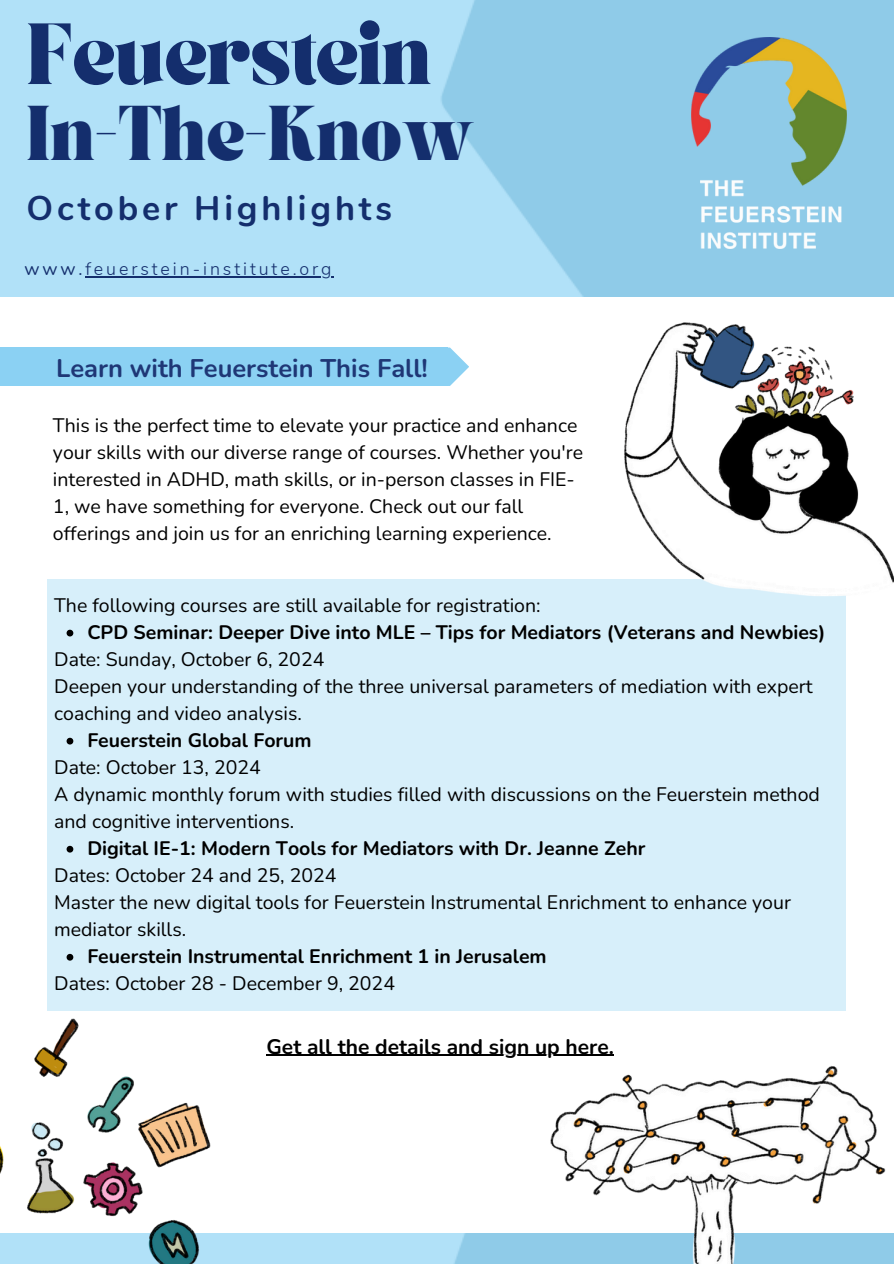
<style>
.page{position:relative;width:894px;height:1264px;background:#fff}
.page>*{position:absolute;margin:0;border:0;box-sizing:border-box;transform-origin:0 0}
.t1{font:700 53.1px "TANASHFORD";color:#142e6d}
.t2{font:700 47.55px "TANASHFORD";color:#142e6d}
.t3{font:700 34.2px "Nunito";letter-spacing:.11em;color:#142e6d}
.t4{font:700 25.5px "Nunito";color:#1f3776}
.t5{font:700 21px "Nunito";color:#000}
.t6{font:19.5px/27px "Nunito";color:#000}
.t7{font:700 19.5px "Nunito";color:#000}
.t8{font:300 17.85px "Nunito";letter-spacing:.165em;color:#142e6d}
.s1{font-weight:400}
</style>
<div class="page">
<div style="left:0;top:347px;width:448px;height:39px;background:#8bd1f3"></div>
<svg style="left:448px;top:347px;width:21px;height:39px"></svg>
<img style="left:0;top:0;width:892px;height:297px">
<img style="left:691px;top:37px;width:155px;height:133px">
<div style="left:47px;top:578px;width:798px;height:432px;background:#d7effa"></div>
<img style="left:506px;top:170px;width:387px;height:489px">
<img style="left:318px;top:1233px;width:204px;height:30px">
<img style="left:0;top:956px;width:318px;height:307px">
<img style="left:522px;top:811px;width:371px;height:452px">
<svg style="left:67px;top:629px;width:6px;height:7px"></svg>
<svg style="left:67px;top:737px;width:6px;height:7px"></svg>
<svg style="left:67px;top:845px;width:6px;height:7px"></svg>
<svg style="left:67px;top:953px;width:6px;height:7px"></svg>
<hr style="left:85px;top:276px;width:249px;height:2px;background:#142e6d">
<hr style="left:266px;top:1054px;width:348px;height:1px;background:#000">
<p class="t1" style="left:27px;top:20px;width:406px">Feuerstein</p>
<h6 class="t2" style="left:27px;top:103px;width:448px">In-The-Know</h6>
<p class="t3" style="left:27px;top:185px;width:367px">October Highlights</p>
<p class="t8" style="left:25px;top:257px;width:308px"><span class="s1">www.</span>feuerstein-institute.org</p>
<h6 class="t4" style="left:56px;top:351px;width:373px">Learn with Feuerstein This Fall!</h6>
<p class="t6" style="left:53px;top:412px;width:531px">This is the perfect time to elevate your practice and enhance your skills with our diverse range of courses. Whether you're interested in ADHD, math skills, or in-person classes in FIE-1, we have something for everyone. Check out our fall offerings and join us for an enriching learning experience.</p>
<p class="t6" style="left:54px;top:591px;width:488px">The following courses are still available for registration:</p>
<h4 class="t7" style="left:87px;top:619px;width:739px">CPD Seminar: Deeper Dive into MLE – Tips for Mediators (Veterans and Newbies)</h4>
<h6 class="t6" style="left:54px;top:645px;width:759px">Date: Sunday, October 6, 2024<br>Deepen your understanding of the three universal parameters of mediation with expert coaching and video analysis.</h6>
<h6 class="t7" style="left:87px;top:727px;width:226px">Feuerstein Global Forum</h6>
<p class="t6" style="left:54px;top:753px;width:767px">Date: October 13, 2024<br>A dynamic monthly forum with studies filled with discussions on the Feuerstein method and cognitive interventions.</p>
<h6 class="t7" style="left:87px;top:835px;width:559px">Digital IE-1: Modern Tools for Mediators with Dr. Jeanne Zehr</h6>
<p class="t6" style="left:54px;top:861px;width:738px">Dates: October 24 and 25, 2024<br>Master the new digital tools for Feuerstein Instrumental Enrichment to enhance your mediator skills.</p>
<h6 class="t7" style="left:87px;top:943px;width:460px">Feuerstein Instrumental Enrichment 1 in Jerusalem</h6>
<p class="t6" style="left:54px;top:969px;width:342px">Dates: October 28 - December 9, 2024</p>
<p class="t5" style="left:266px;top:1032px;width:349px">Get all the details and sign up here.</p>
</div>
